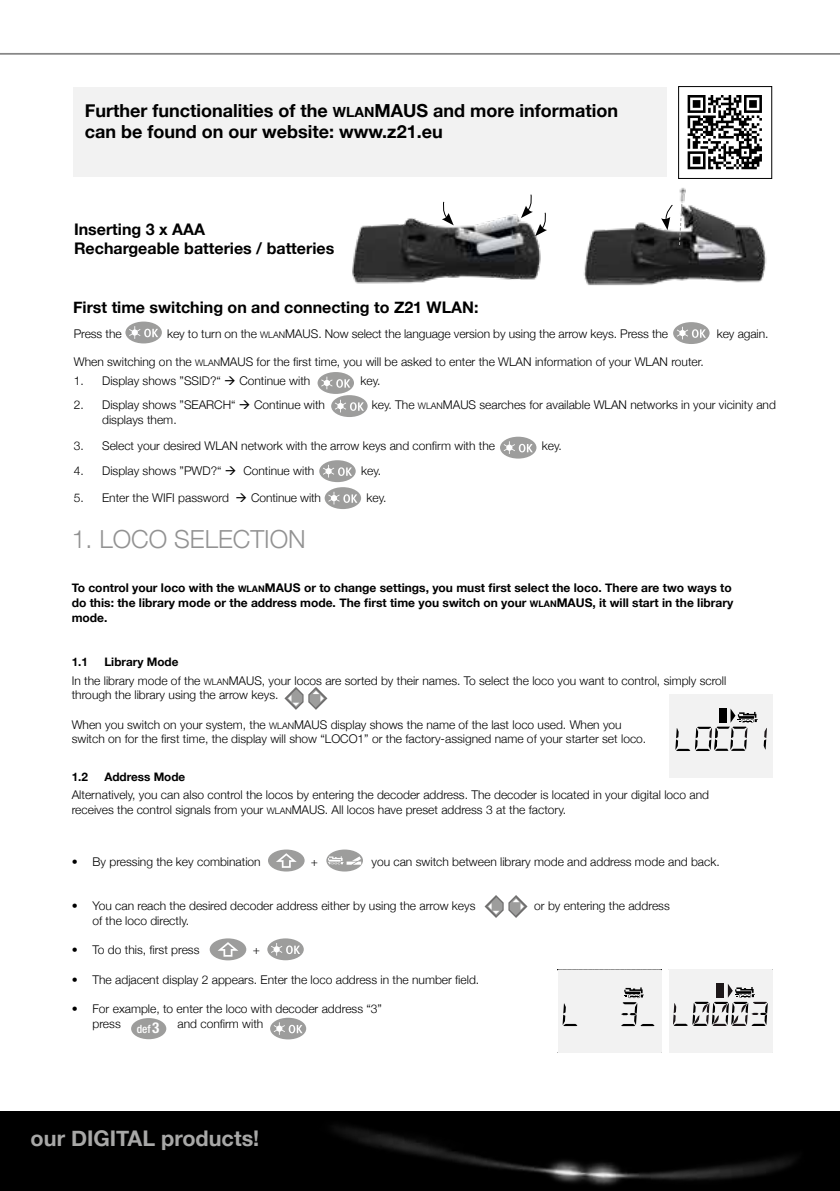
<style>
.page{position:relative;width:840px;height:1191px;background:#fff}
.page>*{position:absolute;margin:0;border:0;box-sizing:border-box;transform-origin:0 0}
.t1{font:300 24.8px "Helvetica Neue";color:#929292}
.t2{font:700 21.6px "Helvetica Neue";color:#a8a8a7}
.t3{font:700 18px/21.6px "Helvetica Neue";color:#000}
.t4{font:700 16px/19.2px "Helvetica Neue";color:#000}
.t5{font:300 12px/14.6px "Helvetica Neue";color:#000}
.t6{font:700 12px/15px "Helvetica Neue";color:#000}
.t7{font:700 11.8px "Helvetica Neue";color:#000}
.t8{font:500 condensed 11.4px "Helvetica Neue LT Std";color:#fff}
.s1{font-size:14px}
.s2{font-size:9px}
.s3{font-family:"Helvetica Neue LT Std";font-stretch:condensed}
.s4{font-weight:700;font-size:15px}
</style>
<div class="page">
<div style="left:668px;top:694px;width:104px;height:84px;background:#f2f2f2"></div>
<svg style="left:675px;top:708px;width:82px;height:43px"></svg>
<svg style="left:763px;top:729px;width:3px;height:20px"></svg>
<div style="left:0;top:1111px;width:839px;height:80px;background:#000"></div>
<img style="left:334px;top:1126px;width:461px;height:60px">
<div style="left:326px;top:849px;width:37px;height:22px;background:#9d9d9c;border-radius:50%"></div>
<svg style="left:328px;top:856px;width:33px;height:8px"></svg>
<div style="left:268px;top:849px;width:36px;height:22px;background:#9d9d9c;border-radius:50%"></div>
<svg style="left:276px;top:853px;width:20px;height:15px"></svg>
<svg style="left:284px;top:687px;width:43px;height:23px"></svg>
<div style="left:270px;top:1017px;width:36px;height:22px;background:#9d9d9c;border-radius:50%"></div>
<svg style="left:273px;top:1022px;width:29px;height:12px"></svg>
<div style="left:209px;top:938px;width:37px;height:22px;background:#9d9d9c;border-radius:50%"></div>
<svg style="left:218px;top:942px;width:20px;height:14px"></svg>
<div style="left:267px;top:938px;width:36px;height:22px;background:#9d9d9c;border-radius:50%"></div>
<svg style="left:271px;top:943px;width:29px;height:12px"></svg>
<svg style="left:484px;top:895px;width:43px;height:23px"></svg>
<div style="left:131px;top:1018px;width:35px;height:21px;background:#9d9d9c;border-radius:50%"></div>
<svg style="left:668px;top:969px;width:104px;height:83px"></svg>
<svg style="left:557px;top:969px;width:104px;height:83px"></svg>
<div style="left:125px;top:321px;width:37px;height:22px;background:#9d9d9c;border-radius:50%"></div>
<svg style="left:129px;top:326px;width:29px;height:13px"></svg>
<div style="left:672px;top:322px;width:37px;height:22px;background:#9d9d9c;border-radius:50%"></div>
<svg style="left:677px;top:332px;width:28px;height:7px"></svg>
<div style="left:317px;top:372px;width:37px;height:22px;background:#9d9d9c;border-radius:50%"></div>
<svg style="left:321px;top:377px;width:29px;height:12px"></svg>
<div style="left:331px;top:395px;width:36px;height:22px;background:#9d9d9c;border-radius:50%"></div>
<svg style="left:335px;top:400px;width:29px;height:12px"></svg>
<div style="left:499px;top:437px;width:37px;height:21px;background:#9d9d9c;border-radius:50%"></div>
<svg style="left:503px;top:441px;width:29px;height:13px"></svg>
<div style="left:319px;top:460px;width:36px;height:22px;background:#9d9d9c;border-radius:50%"></div>
<svg style="left:323px;top:465px;width:29px;height:12px"></svg>
<div style="left:324px;top:487px;width:37px;height:22px;background:#9d9d9c;border-radius:50%"></div>
<svg style="left:328px;top:492px;width:29px;height:12px"></svg>
<img style="left:352px;top:214px;width:189px;height:70px">
<img style="left:562px;top:169px;width:211px;height:163px">
<svg style="left:441px;top:201px;width:12px;height:24px"></svg>
<svg style="left:520px;top:194px;width:27px;height:42px"></svg>
<svg style="left:660px;top:203px;width:22px;height:43px"></svg>
<div style="left:72px;top:87px;width:594px;height:89px;background:#f2f2f2"></div>
<div style="left:684px;top:92px;width:80px;height:80px;background:linear-gradient(to right,#fff,#fff)"></div>
<svg style="left:0;top:53px;width:839px;height:116px"></svg>
<div style="left:677px;top:86px;width:94px;height:93px;border:1px solid #000"></div>
<h3 class="t3" style="left:85px;top:100px;width:535px">Further functionalities of the <span class="s1">WLAN</span>MAUS and more information can be found on our website: www.z21.eu</h3>
<h3 class="t4" style="left:74px;top:220px;width:261px">Inserting 3 x AAA<br>Rechargeable batteries / batteries</h3>
<h3 class="t4" style="left:73px;top:298px;width:406px">First time switching on and connecting to Z21 WLAN:</h3>
<p class="t5" style="left:74px;top:325px;width:49px">Press the</p>
<p class="t5" style="left:167px;top:325px;width:502px">key to turn on the <span class="s2">WLAN</span>MAUS. Now select the language version by using the arrow keys. Press the</p>
<p class="t5" style="left:716px;top:325px;width:53px">key again.</p>
<p class="t5" style="left:74px;top:354px;width:631px">When switching on the <span class="s2">WLAN</span>MAUS for the first time, you will be asked to enter the WLAN information of your WLAN router.</p>
<p class="t5" style="left:74px;top:372px;width:238px">1. Display shows ”SSID?“ → Continue with</p>
<p class="t5" style="left:360px;top:372px;width:22px">key.</p>
<p class="t5" style="left:74px;top:397px;width:253px">2. Display shows ”SEARCH“ → Continue with</p>
<p class="t5" style="left:371px;top:397px;width:405px">key. The <span class="s2">WLAN</span>MAUS searches for available WLAN networks in your vicinity and</p>
<p class="t5" style="left:102px;top:411px;width:76px">displays them.</p>
<p class="t5" style="left:74px;top:438px;width:422px">3. Select your desired WLAN network with the arrow keys and confirm with the</p>
<p class="t5" style="left:541px;top:438px;width:22px">key.</p>
<p class="t5" style="left:74px;top:462px;width:242px">4. Display shows ”PWD?“ → Continue with</p>
<p class="t5" style="left:361px;top:462px;width:22px">key.</p>
<p class="t5" style="left:74px;top:489px;width:249px">5. Enter the WIFI password → Continue with</p>
<p class="t5" style="left:366px;top:489px;width:21px">key.</p>
<h1 class="t1" style="left:72px;top:519px;width:235px">1. LOCO SELECTION</h1>
<p class="t6" style="left:72px;top:580px;width:662px">To control your loco with the <span class="s2">WLAN</span>MAUS or to change settings, you must first select the loco. There are two ways to do this: the library mode or the address mode. The first time you switch on your <span class="s2">WLAN</span>MAUS, it will start in the library mode.</p>
<p class="t7" style="left:72px;top:652px;width:18px">1.1</p>
<p class="t7" style="left:104px;top:652px;width:75px">Library Mode</p>
<p class="t5" style="left:72px;top:672px;width:655px">In the library mode of the <span class="s2">WLAN</span>MAUS, your locos are sorted by their names. To select the loco you want to control, simply scroll through the library using the arrow keys.</p>
<p class="t5" style="left:72px;top:716px;width:575px">When you switch on your system, the <span class="s2">WLAN</span>MAUS display shows the name of the last loco used. When you switch on for the first time, the display will show “LOCO1” or the factory-assigned name of your starter set loco.</p>
<p class="t7" style="left:72px;top:767px;width:18px">1.2</p>
<p class="t7" style="left:104px;top:767px;width:82px">Address Mode</p>
<p class="t5" style="left:72px;top:787px;width:638px">Alternatively, you can also control the locos by entering the decoder address. The decoder is located in your digital loco and receives the control signals from your <span class="s2">WLAN</span>MAUS. All locos have preset address 3 at the factory.</p>
<p class="t5" style="left:72px;top:853px;width:190px"><span class="s3">•</span> By pressing the key combination</p>
<p class="t5" style="left:311px;top:853px;width:9px">+</p>
<p class="t5" style="left:371px;top:853px;width:349px">you can switch between library mode and address mode and back.</p>
<p class="t5" style="left:72px;top:897px;width:405px"><span class="s3">•</span> You can reach the desired decoder address either by using the arrow keys</p>
<p class="t5" style="left:534px;top:897px;width:137px">or by entering the address</p>
<p class="t5" style="left:92px;top:912px;width:98px">of the loco directly.</p>
<p class="t5" style="left:72px;top:941px;width:129px"><span class="s3">•</span> To do this, first press</p>
<p class="t5" style="left:253px;top:941px;width:9px">+</p>
<p class="t5" style="left:72px;top:971px;width:409px"><span class="s3">•</span> The adjacent display 2 appears. Enter the loco address in the number field.</p>
<p class="t5" style="left:92px;top:1000px;width:291px;text-indent:-21px"><span class="s3">•</span> For example, to enter the loco with decoder address “3” press</p>
<p class="t5" style="left:177px;top:1015px;width:87px">and confirm with</p>
<p class="t8" style="left:137px;top:1022px;width:24px">def<span class="s4">3</span></p>
<h2 class="t2" style="left:31px;top:1121px;width:230px">our DIGITAL products!</h2>
</div>
